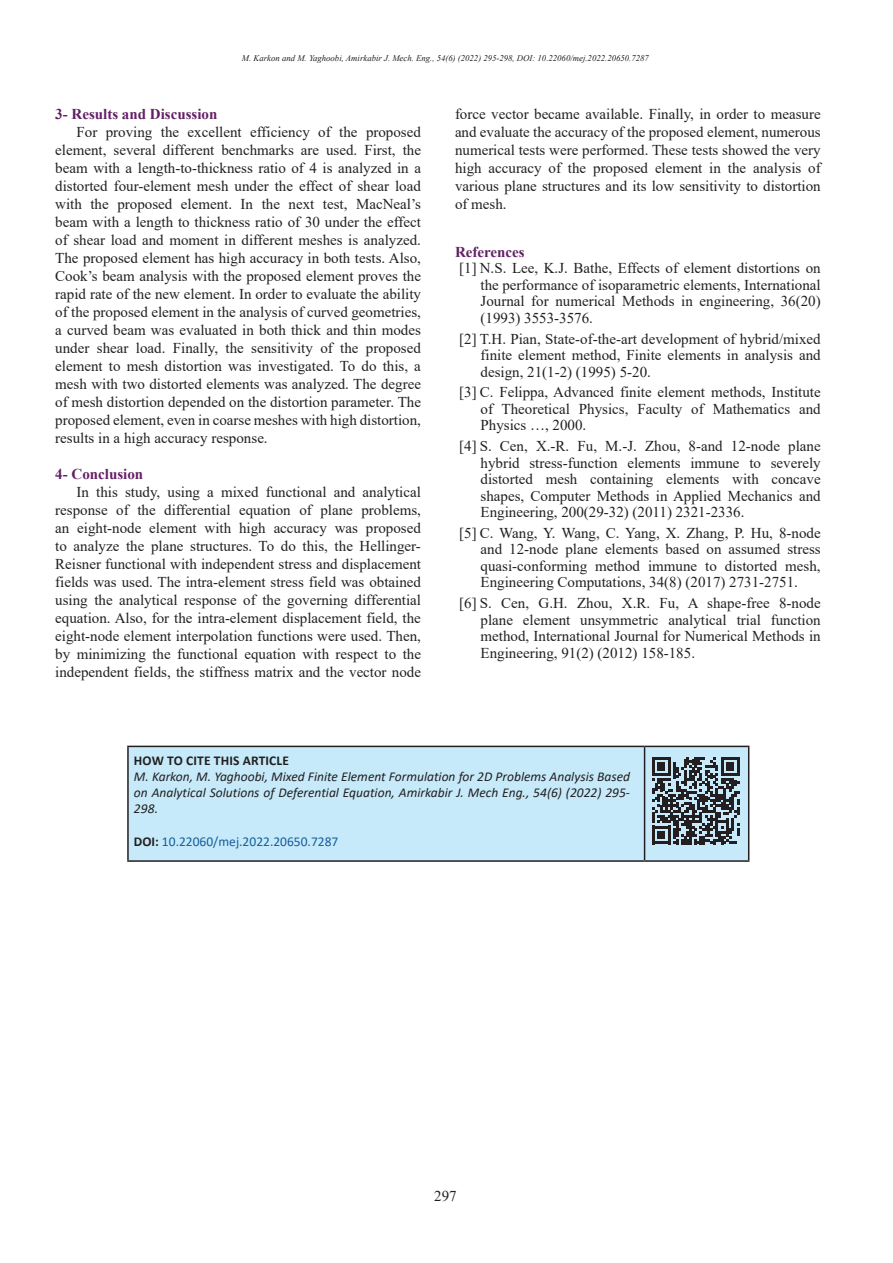
<style>
.page{position:relative;width:893px;height:1263px;background:#fff}
.page>*{position:absolute;margin:0;border:0;box-sizing:border-box;transform-origin:0 0}
.Normal_Text__Without{font:15px/18px "Times New Roman";color:#231f20;text-align:justify}
.Heading_00__Without{font:700 15px "Times New Roman";color:#632065}
.t1{font:italic 13.5px/16.2px "Calibri";color:#231f20;text-align:justify}
.t2{font:13.5px "Calibri";color:#175d9e}
.t3{font:700 13.5px "Calibri";letter-spacing:.01em;color:#231f20}
.t4{font:italic 8.7px "Times New Roman";color:#231f20}
.s1{font-weight:700;color:#231f20}
</style>
<div class="page">
<div style="left:129px;top:747px;width:619px;height:113px;background:#c6eafa"></div>
<hr style="left:127px;top:746px;width:518px;height:1px;background:#231f20">
<hr style="left:127px;top:747px;width:2px;height:113px;background:#231f20">
<hr style="left:645px;top:746px;width:104px;height:1px;background:#231f20">
<hr style="left:644px;top:747px;width:1px;height:113px;background:#231f20">
<hr style="left:748px;top:747px;width:1px;height:113px;background:#231f20">
<hr style="left:127px;top:860px;width:518px;height:2px;background:#231f20">
<hr style="left:645px;top:860px;width:104px;height:2px;background:#231f20">
<svg style="left:652px;top:757px;width:87px;height:87px;background:#657279"></svg>
<p class="t4" style="left:242px;top:52px;width:408px">M. Karkon and M. Yaghoobi, Amirkabir J. Mech. Eng., 54(6) (2022) 295-298, DOI: 10.22060/mej.2022.20650.7287</p>
<p class="Heading_00__Without" style="left:55px;top:103px;width:164px">3- Results and Discussion</p>
<p class="Normal_Text__Without" style="left:55px;top:122px;width:367px;text-indent:21px">For proving the excellent efficiency of the proposed element, several different benchmarks are used. First, the beam with a length-to-thickness ratio of 4 is analyzed in a distorted four-element mesh under the effect of shear load with the proposed element. In the next test, MacNeal’s beam with a length to thickness ratio of 30 under the effect of shear load and moment in different meshes is analyzed.<br>The proposed element has high accuracy in both tests. Also, Cook’s beam analysis with the proposed element proves the rapid rate of the new element. In order to evaluate the ability of the proposed element in the analysis of curved geometries, a curved beam was evaluated in both thick and thin modes under shear load. Finally, the sensitivity of the proposed element to mesh distortion was investigated. To do this, a mesh with two distorted elements was analyzed. The degree of mesh distortion depended on the distortion parameter. The proposed element, even in coarse meshes with high distortion, results in a high accuracy response.</p>
<p class="Heading_00__Without" style="left:55px;top:463px;width:89px">4- Conclusion</p>
<p class="Normal_Text__Without" style="left:55px;top:482px;width:367px;text-indent:21px">In this study, using a mixed functional and analytical response of the differential equation of plane problems, an eight-node element with high accuracy was proposed to analyze the plane structures. To do this, the Hellinger-Reisner functional with independent stress and displacement fields was used. The intra-element stress field was obtained using the analytical response of the governing differential equation. Also, for the intra-element displacement field, the eight-node element interpolation functions were used. Then, by minimizing the functional equation with respect to the independent fields, the stiffness matrix and the vector node</p>
<p class="Normal_Text__Without" style="left:455px;top:104px;width:367px">force vector became available. Finally, in order to measure and evaluate the accuracy of the proposed element, numerous numerical tests were performed. These tests showed the very high accuracy of the proposed element in the analysis of various plane structures and its low sensitivity to distortion of mesh.</p>
<p class="Heading_00__Without" style="left:455px;top:241px;width:71px">References</p>
<p class="Normal_Text__Without" style="left:480px;top:260px;width:342px;line-height:16.5px;text-indent:-21px">[1] N.S. Lee, K.J. Bathe, Effects of element distortions on the performance of isoparametric elements, International Journal for numerical Methods in engineering, 36(20) (1993) 3553-3576.</p>
<p class="Normal_Text__Without" style="left:480px;top:330px;width:342px;line-height:16.5px;text-indent:-21px">[2] T.H. Pian, State-of-the-art development of hybrid/mixed finite element method, Finite elements in analysis and design, 21(1-2) (1995) 5-20.</p>
<p class="Normal_Text__Without" style="left:480px;top:384px;width:342px;line-height:16.5px;text-indent:-21px">[3] C. Felippa, Advanced finite element methods, Institute of Theoretical Physics, Faculty of Mathematics and Physics …, 2000.</p>
<p class="Normal_Text__Without" style="left:480px;top:437px;width:342px;line-height:16.5px;text-indent:-21px">[4] S. Cen, X.-R. Fu, M.-J. Zhou, 8-and 12-node plane hybrid stress-function elements immune to severely distorted mesh containing elements with concave shapes, Computer Methods in Applied Mechanics and Engineering, 200(29-32) (2011) 2321-2336.</p>
<p class="Normal_Text__Without" style="left:480px;top:524px;width:342px;line-height:16.5px;text-indent:-21px">[5] C. Wang, Y. Wang, C. Yang, X. Zhang, P. Hu, 8-node and 12-node plane elements based on assumed stress quasi-conforming method immune to distorted mesh, Engineering Computations, 34(8) (2017) 2731-2751.</p>
<p class="Normal_Text__Without" style="left:480px;top:594px;width:342px;line-height:16.5px;text-indent:-21px">[6] S. Cen, G.H. Zhou, X.R. Fu, A shape‐free 8‐node plane element unsymmetric analytical trial function method, International Journal for Numerical Methods in Engineering, 91(2) (2012) 158-185.</p>
<p class="t3" style="left:134px;top:751px;width:157px">HOW TO CITE THIS ARTICLE</p>
<p class="t1" style="left:134px;top:768px;width:498px">M. Karkon, M. Yaghoobi, Mixed Finite Element Formulation for 2D Problems Analysis Based on Analytical Solutions of Deferential Equation, Amirkabir J. Mech Eng., 54(6) (2022) 295- 298.</p>
<p class="t2" style="left:134px;top:832px;width:206px"><span class="s1">DOI:</span> 10.22060/mej.2022.20650.7287</p>
<p class="Normal_Text__Without" style="left:434px;top:1186px;width:24px">297</p>
</div>
